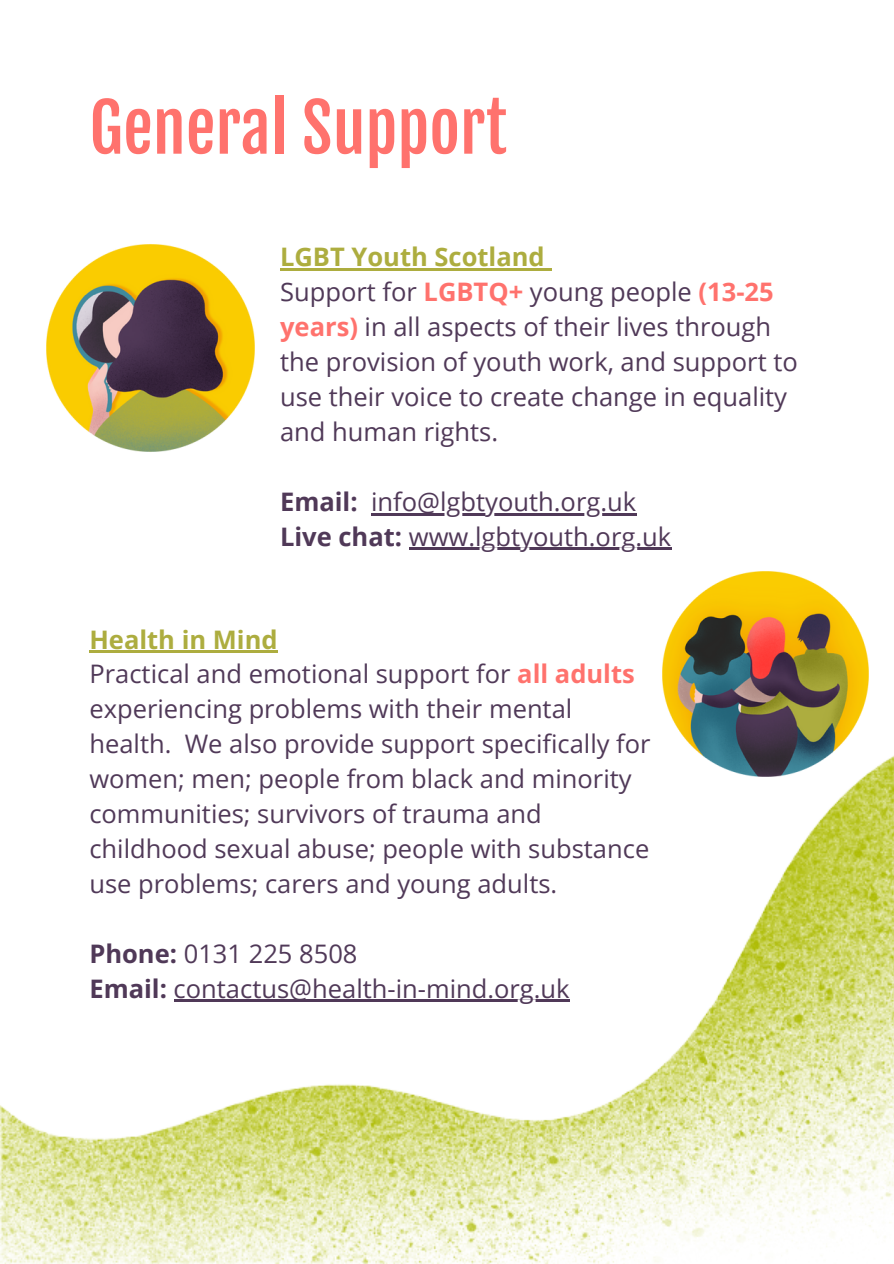
<style>
.page{position:relative;width:894px;height:1264px;background:#fff}
.page>*{position:absolute;margin:0;border:0;box-sizing:border-box;transform-origin:0 0}
.t1{font:66px "Fjalla One";color:#ff726d}
.t2{font:25.5px/35px "Open Sans";color:#503958}
.t3{font:700 25.5px "Open Sans";color:#adad3f}
.t4{font:700 25.5px "Open Sans";color:#503958}
.s1{font-weight:700;color:#ff726d}
.s2{font-weight:700}
</style>
<div class="page">
<hr style="left:280px;top:268px;width:264px;height:3px;background:#adad3f">
<svg style="left:544px;top:268px;width:7px;height:3px"></svg>
<hr style="left:371px;top:513px;width:265px;height:2px;background:#503958">
<hr style="left:408px;top:548px;width:263px;height:2px;background:#503958">
<img style="left:46px;top:244px;width:209px;height:208px">
<hr style="left:89px;top:650px;width:188px;height:3px;background:#adad3f">
<img style="left:0;top:756px;width:893px;height:507px">
<img style="left:660px;top:571px;width:210px;height:207px">
<h1 class="t1" style="left:89px;top:87px;width:419px">General Support</h1>
<h1 class="t3" style="left:280px;top:239px;width:266px">LGBT Youth Scotland</h1>
<p class="t2" style="left:280px;top:274px;width:519px">Support for <span class="s1">LGBTQ+</span> young people <span class="s1">(13-25 years)</span> in all aspects of their lives through the provision of youth work, and support to use their voice to create change in equality and human rights.</p>
<p class="t2" style="left:280px;top:483px;width:392px;text-indent:91px">info@lgbtyouth.org.uk<br><span class="s2">Live chat:</span> www.lgbtyouth.org.uk</p>
<p class="t4" style="left:280px;top:483px;width:79px">Email:</p>
<p class="t3" style="left:89px;top:621px;width:190px">Health in Mind</p>
<p class="t2" style="left:89px;top:656px;width:562px">Practical and emotional support for <span class="s1">all adults </span>experiencing problems with their mental health. We also provide support specifically for women; men; people from black and minority communities; survivors of trauma and childhood sexual abuse; people with substance use problems; carers and young adults.</p>
<p class="t2" style="left:89px;top:935px;width:269px"><span class="s2">Phone:</span> 0131 225 8508</p>
<p class="t2" style="left:89px;top:970px;width:481px"><span class="s2">Email:</span> contactus@health-in-mind.org.uk</p>
</div>
